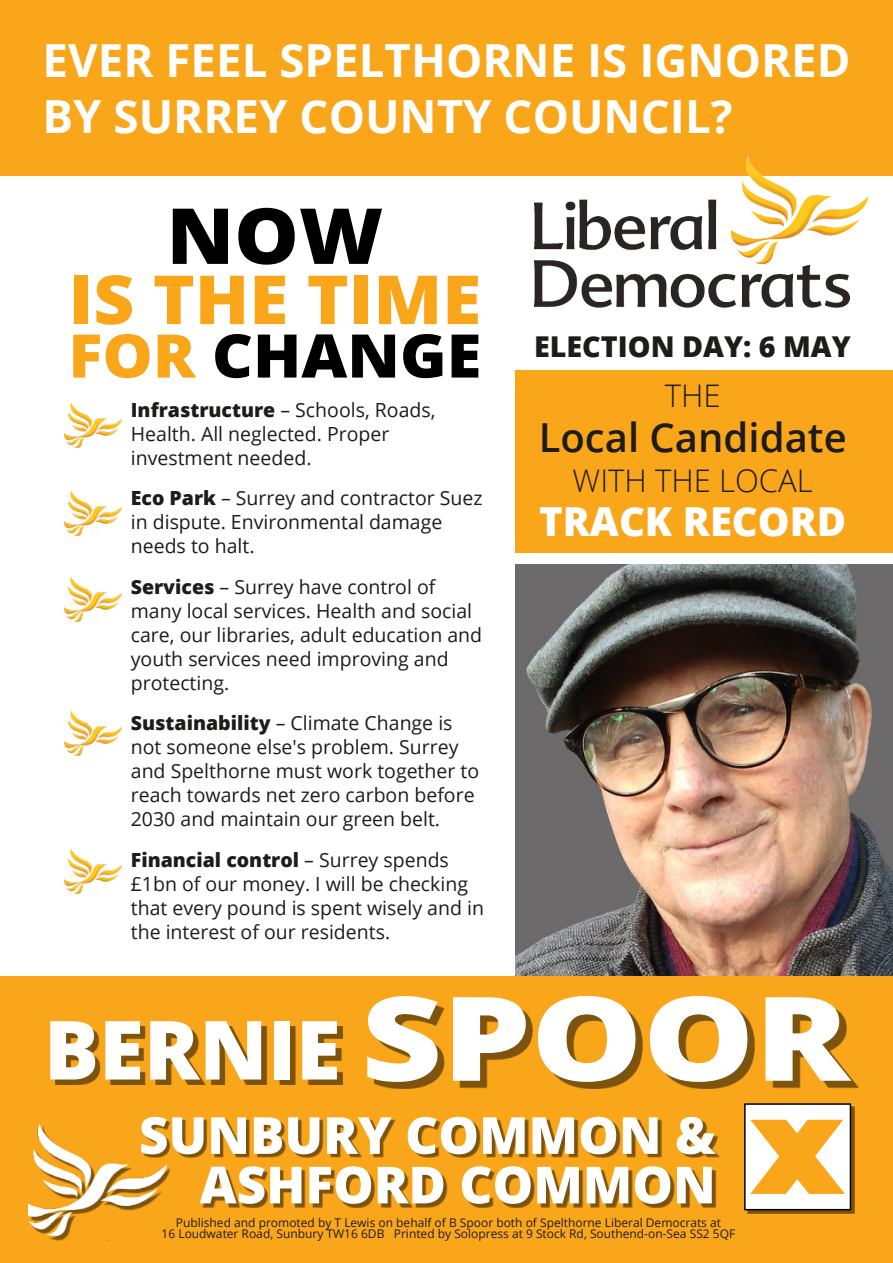
<style>
.page{position:relative;width:893px;height:1263px;background:#fff}
.page>*{position:absolute;margin:0;border:0;box-sizing:border-box;transform-origin:0 0}
.t1{font:800 117px "Open Sans";color:#fff;scale:1.2 1}
.t2{font:800 99.6px "Gill Sans";color:#faa61a}
.t3{font:800 81.75px "Open Sans";color:#fff}
.t4{font:800 77.25px "Open Sans";color:#000;scale:1.05 1}
.t5{font:800 67.65px "Open Sans";color:#faa61a;scale:1.05 1}
.t6{font:800 60.15px "Open Sans";color:#000;scale:1.05 1}
.t7{font:800 51.15px/49.5px "Open Sans";color:#fff;text-align:right}
.t8{font:700 45.75px/55.8px "Open Sans";color:#fff}
.t9{font:600 40.05px "Open Sans";color:#1e1c1a}
.t10{font:800 40.05px "Open Sans";color:#fff}
.t11{font:300 31.2px "Open Sans";color:#1e1c1a}
.t12{font:800 28.65px "Open Sans";color:#1e1c1a}
.t13{font:19.5px/24px "Open Sans";color:#1e1c1a}
.t14{font:12px "Open Sans";color:#1e1c1a}
.s1{color:#faa61a}
.s2{font-weight:800}
</style>
<div class="page">
<div style="left:516px;top:371px;width:377px;height:182px;background:#faa61a"></div>
<div style="left:0;top:0;width:893px;height:176px;background:#faa61a"></div>
<img style="left:516px;top:565px;width:377px;height:411px">
<img style="left:534px;top:156px;width:335px;height:152px">
<div style="left:0;top:976px;width:893px;height:287px;background:#faa61a"></div>
<img style="left:747px;top:1106px;width:108px;height:108px">
<div style="left:744px;top:1103px;width:107px;height:107px;background:#fff;border:2px solid #000"></div>
<img style="left:374px;top:1003px;width:484px;height:86px">
<img style="left:147px;top:1120px;width:572px;height:87px">
<img style="left:56px;top:1026px;width:286px;height:59px">
<img style="left:49px;top:1126px;width:121px;height:114px">
<img style="left:28px;top:1123px;width:138px;height:114px">
<img style="left:65px;top:402px;width:57px;height:45px">
<img style="left:65px;top:490px;width:57px;height:45px">
<img style="left:65px;top:576px;width:57px;height:45px">
<img style="left:65px;top:848px;width:57px;height:45px">
<img style="left:65px;top:711px;width:57px;height:45px">
<h3 class="t8" style="left:43px;top:37px;width:810px">EVER FEEL SPELTHORNE IS IGNORED<br>BY SURREY COUNTY COUNCIL?</h3>
<h3 class="t4" style="left:167px;top:205px;width:208px">NOW</h3>
<h3 class="t5" style="left:69px;top:272px;width:394px">IS THE TIME</h3>
<h3 class="t6" style="left:68px;top:332px;width:395px"><span class="s1">FOR</span> CHANGE</h3>
<p class="t13" style="left:131px;top:400px;width:306px"><span class="s2">Infrastructure</span> – Schools, Roads,<br>Health. All neglected. Proper investment needed.</p>
<p class="t13" style="left:131px;top:488px;width:353px"><span class="s2">Eco Park</span> – Surrey and contractor Suez in dispute. Environmental damage needs to halt.</p>
<p class="t13" style="left:131px;top:577px;width:353px"><span class="s2">Services</span> – Surrey have control of many local services. Health and social care, our libraries, adult education and youth services need improving and protecting.</p>
<p class="t13" style="left:131px;top:713px;width:350px"><span class="s2">Sustainability</span> – Climate Change is not someone else's problem. Surrey and Spelthorne must work together to reach towards net zero carbon before 2030 and maintain our green belt.</p>
<p class="t13" style="left:131px;top:850px;width:355px"><span class="s2">Financial control</span> – Surrey spends £1bn of our money. I will be checking that every pound is spent wisely and in the interest of our residents.</p>
<h3 class="t12" style="left:534px;top:335px;width:318px">ELECTION DAY: 6 MAY</h3>
<h3 class="t11" style="left:665px;top:383px;width:57px">THE</h3>
<h3 class="t9" style="left:539px;top:421px;width:309px">Local Candidate</h3>
<h3 class="t11" style="left:573px;top:468px;width:242px">WITH THE LOCAL</h3>
<h3 class="t10" style="left:539px;top:506px;width:309px">TRACK RECORD</h3>
<h1 class="t1" style="left:361px;top:991px;width:409px">SPOOR</h1>
<h3 class="t7" style="left:139px;top:1116px;width:578px">SUNBURY COMMON &amp;<br>ASHFORD COMMON</h3>
<h3 class="t3" style="left:44px;top:1017px;width:298px">BERNIE</h3>
<h2 class="t2" style="left:749px;top:1118px;width:98px">X</h2>
<p class="t14" style="left:176px;top:1218px;width:547px">Published and promoted by T Lewis on behalf of B Spoor both of Spelthorne Liberal Democrats at</p>
<p class="t14" style="left:162px;top:1228px;width:575px">16 Loudwater Road, Sunbury TW16 6DB Printed by Solopress at 9 Stock Rd, Southend-on-Sea SS2 5QF</p>
</div>
